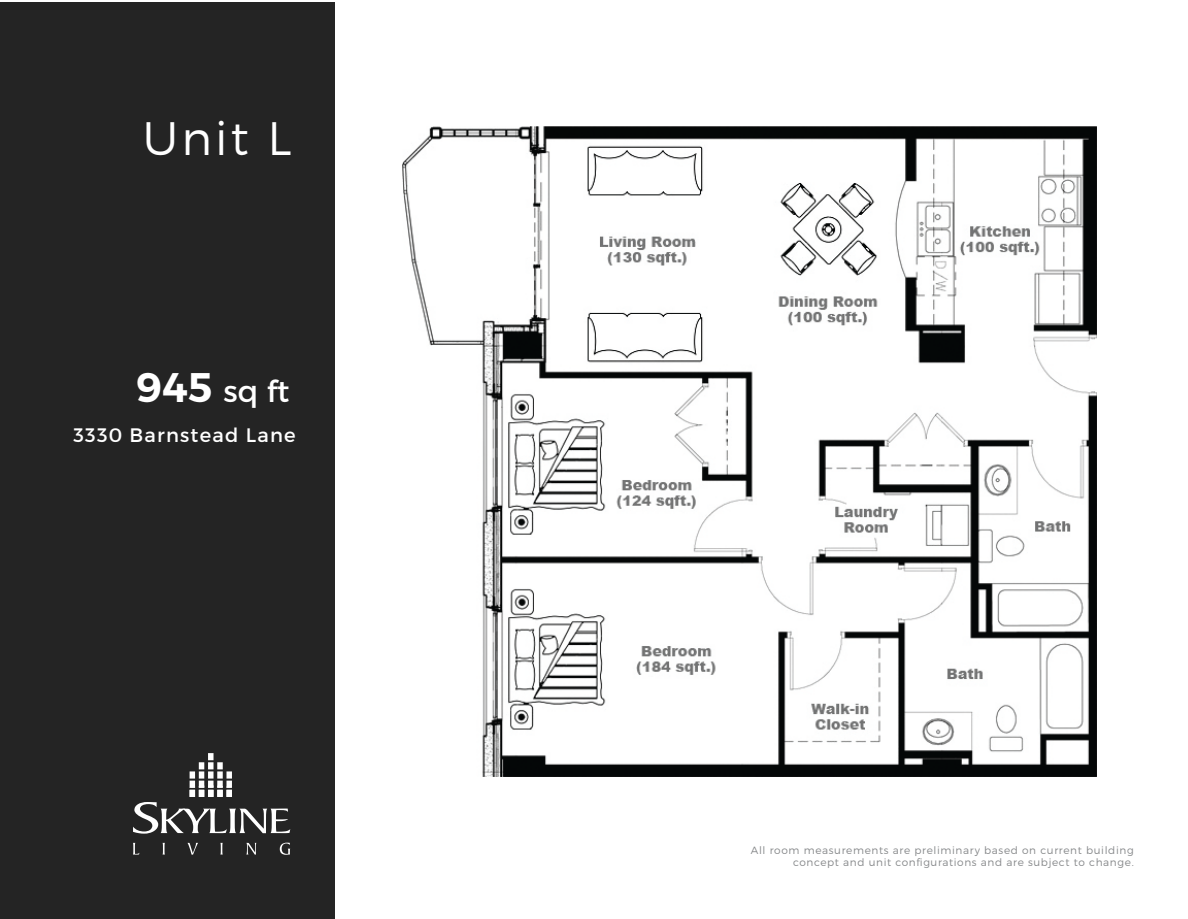
<style>
.page{position:relative;width:1188px;height:919px;background:#fff}
.page>*{position:absolute;margin:0;border:0;box-sizing:border-box;transform-origin:0 0}
.t1{font:300 46.8px "Montserrat";color:#fff}
.t2{font:30.3px "Montserrat";color:#fff}
.t3{font:19.5px "Montserrat";letter-spacing:.06em;color:#fff}
.t4{font:300 10.5px/12.6px "Montserrat";letter-spacing:.06em;color:#86888a;text-align:right}
.s1{font-weight:600;font-size:41.25px}
</style>
<div class="page">
<img style="left:403px;top:126px;width:693px;height:650px">
<div style="left:0;top:3px;width:334px;height:915px;background:#242424"></div>
<svg style="left:133px;top:842px;width:6px;height:12px"></svg>
<svg style="left:163px;top:842px;width:2px;height:12px"></svg>
<svg style="left:188px;top:842px;width:10px;height:12px"></svg>
<svg style="left:220px;top:842px;width:3px;height:12px"></svg>
<svg style="left:246px;top:842px;width:10px;height:12px"></svg>
<svg style="left:280px;top:842px;width:10px;height:12px"></svg>
<svg style="left:190px;top:753px;width:42px;height:43px"></svg>
<svg style="left:133px;top:802px;width:157px;height:31px"></svg>
<h1 class="t1" style="left:142px;top:110px;width:151px">Unit L</h1>
<h2 class="t2" style="left:136px;top:373px;width:155px"><span class="s1">945</span> sq ft</h2>
<h3 class="t3" style="left:74px;top:422px;width:224px">3330 Barnstead Lane</h3>
<p class="t4" style="left:751px;top:843px;width:384px">All room measurements are preliminary based on current building concept and unit configurations and are subject to change.</p>
</div>
